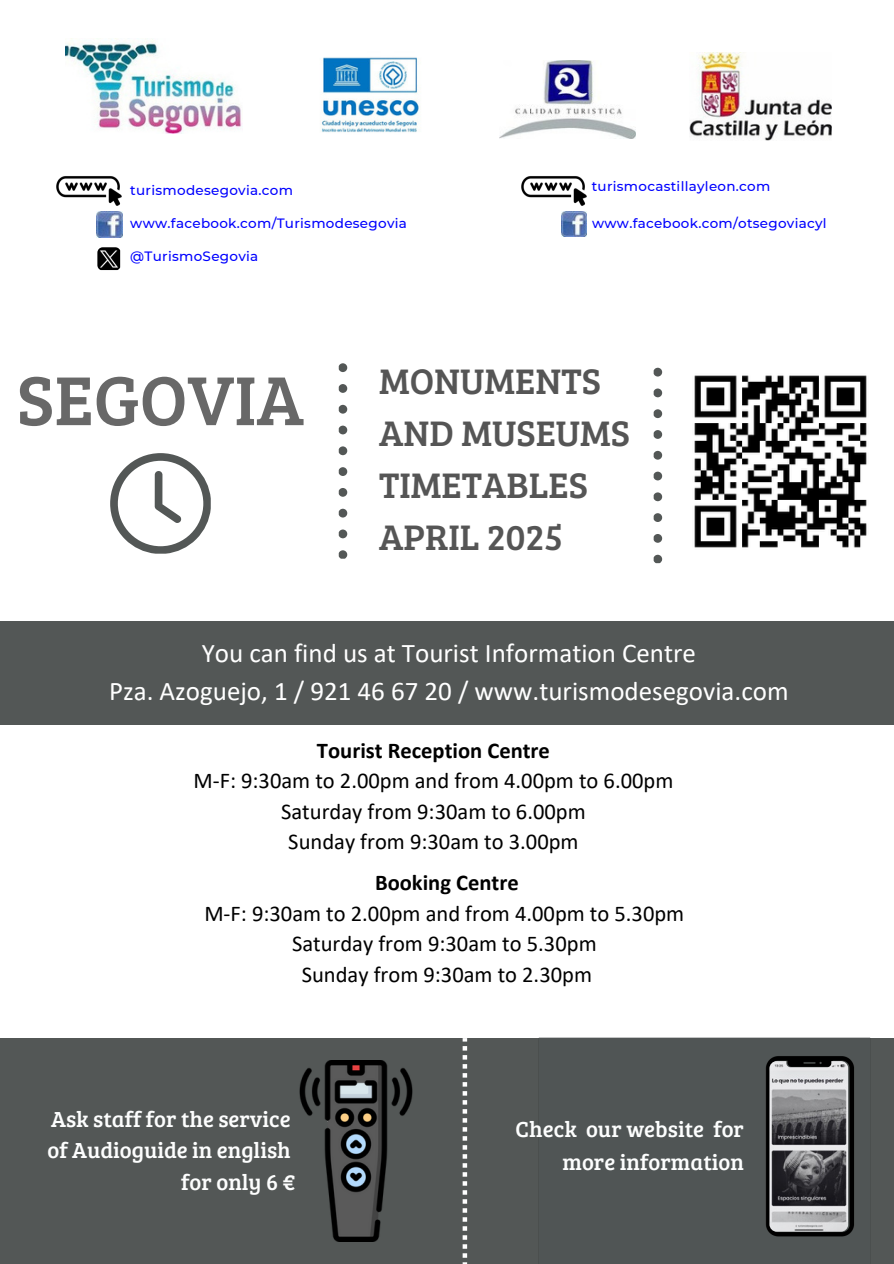
<style>
.page{position:relative;width:894px;height:1264px;background:#fff}
.page>*{position:absolute;margin:0;border:0;box-sizing:border-box;transform-origin:0 0}
.t1{font:71.55px "Bree Serif";color:#555}
.t2{font:36.75px/52.1px "Bree Serif";color:#555}
.t3{font:27px/37.2px "Calibri";color:#fff;text-align:center}
.t4{font:22.5px/30.5px "Calibri";color:#000;text-align:center}
.t5{font:22.5px/31.5px "Bree Serif";color:#fdfefe;text-align:right}
.t6{font:500 13.5px "Montserrat";letter-spacing:.02em;color:#00f}
.s1{font-weight:700}
</style>
<div class="page">
<img style="left:65px;top:39px;width:177px;height:94px">
<img style="left:499px;top:61px;width:136px;height:77px">
<img style="left:689px;top:52px;width:142px;height:88px">
<img style="left:321px;top:57px;width:98px;height:75px">
<div style="left:0;top:621px;width:893px;height:103px;background:#535756"></div>
<div style="left:342px;top:1038px;width:551px;height:225px;background:#535756"></div>
<div style="left:0;top:1038px;width:575px;height:225px;background:#535756"></div>
<svg style="left:338px;top:550px;width:9px;height:8px"></svg>
<svg style="left:338px;top:529px;width:9px;height:9px"></svg>
<svg style="left:338px;top:508px;width:9px;height:9px"></svg>
<svg style="left:338px;top:488px;width:9px;height:9px"></svg>
<svg style="left:338px;top:467px;width:9px;height:9px"></svg>
<svg style="left:338px;top:446px;width:9px;height:9px"></svg>
<svg style="left:338px;top:425px;width:9px;height:9px"></svg>
<svg style="left:338px;top:405px;width:9px;height:8px"></svg>
<svg style="left:338px;top:384px;width:9px;height:9px"></svg>
<svg style="left:338px;top:363px;width:9px;height:9px"></svg>
<svg style="left:110px;top:453px;width:101px;height:100px"></svg>
<img style="left:694px;top:375px;width:173px;height:173px">
<svg style="left:653px;top:554px;width:9px;height:9px"></svg>
<svg style="left:653px;top:534px;width:9px;height:9px"></svg>
<svg style="left:653px;top:513px;width:9px;height:9px"></svg>
<svg style="left:653px;top:492px;width:9px;height:9px"></svg>
<svg style="left:653px;top:471px;width:9px;height:9px"></svg>
<svg style="left:653px;top:451px;width:9px;height:8px"></svg>
<svg style="left:653px;top:430px;width:9px;height:9px"></svg>
<svg style="left:653px;top:409px;width:9px;height:9px"></svg>
<svg style="left:653px;top:388px;width:9px;height:9px"></svg>
<svg style="left:653px;top:368px;width:9px;height:8px"></svg>
<img style="left:96px;top:215px;width:26px;height:22px">
<img style="left:97px;top:247px;width:23px;height:23px">
<img style="left:56px;top:176px;width:67px;height:39px">
<img style="left:561px;top:214px;width:25px;height:22px">
<img style="left:521px;top:176px;width:66px;height:38px">
<img style="left:539px;top:1037px;width:331px;height:200px">
<img style="left:769px;top:1061px;width:78px;height:170px">
<img style="left:299px;top:1060px;width:114px;height:181px">
<svg style="left:462px;top:1038px;width:5px;height:225px"></svg>
<h4 class="t6" style="left:130px;top:182px;width:164px">turismodesegovia.com</h4>
<h4 class="t6" style="left:130px;top:215px;width:278px">www.facebook.com/Turismodesegovia</h4>
<h4 class="t6" style="left:130px;top:247px;width:129px">@TurismoSegovia</h4>
<p class="t6" style="left:591px;top:177px;width:180px">turismocastillayleon.com</p>
<p class="t6" style="left:592px;top:214px;width:236px">www.facebook.com/otsegoviacyl</p>
<h1 class="t1" style="left:17px;top:348px;width:288px">SEGOVIA</h1>
<p class="t2" style="left:379px;top:353px;width:252px">MONUMENTS<br>AND MUSEUMS<br>TIMETABLES<br>APRIL 2025</p>
<p class="t3" style="left:109px;top:637px;width:680px">You can find us at Tourist Information Centre<br>Pza. Azoguejo, 1 / 921 46 67 20 / www.turismodesegovia.com</p>
<h2 class="t4" style="left:193px;top:737px;width:481px"><span class="s1">Tourist Reception Centre<br></span>M-F: 9:30am to 2.00pm and from 4.00pm to 6.00pm<br>Saturday from 9:30am to 6.00pm<br>Sunday from 9:30am to 3.00pm</h2>
<p class="t4" style="left:204px;top:869px;width:481px"><span class="s1">Booking Centre<br></span>M-F: 9:30am to 2.00pm and from 4.00pm to 5.30pm<br>Saturday from 9:30am to 5.30pm<br>Sunday from 9:30am to 2.30pm</p>
<h4 class="t5" style="left:47px;top:1101px;width:249px">Ask staff for the service of Audioguide in english for only 6 €</h4>
<h4 class="t5" style="left:515px;top:1111px;width:230px;line-height:32.7px">Check our website for more information</h4>
</div>
